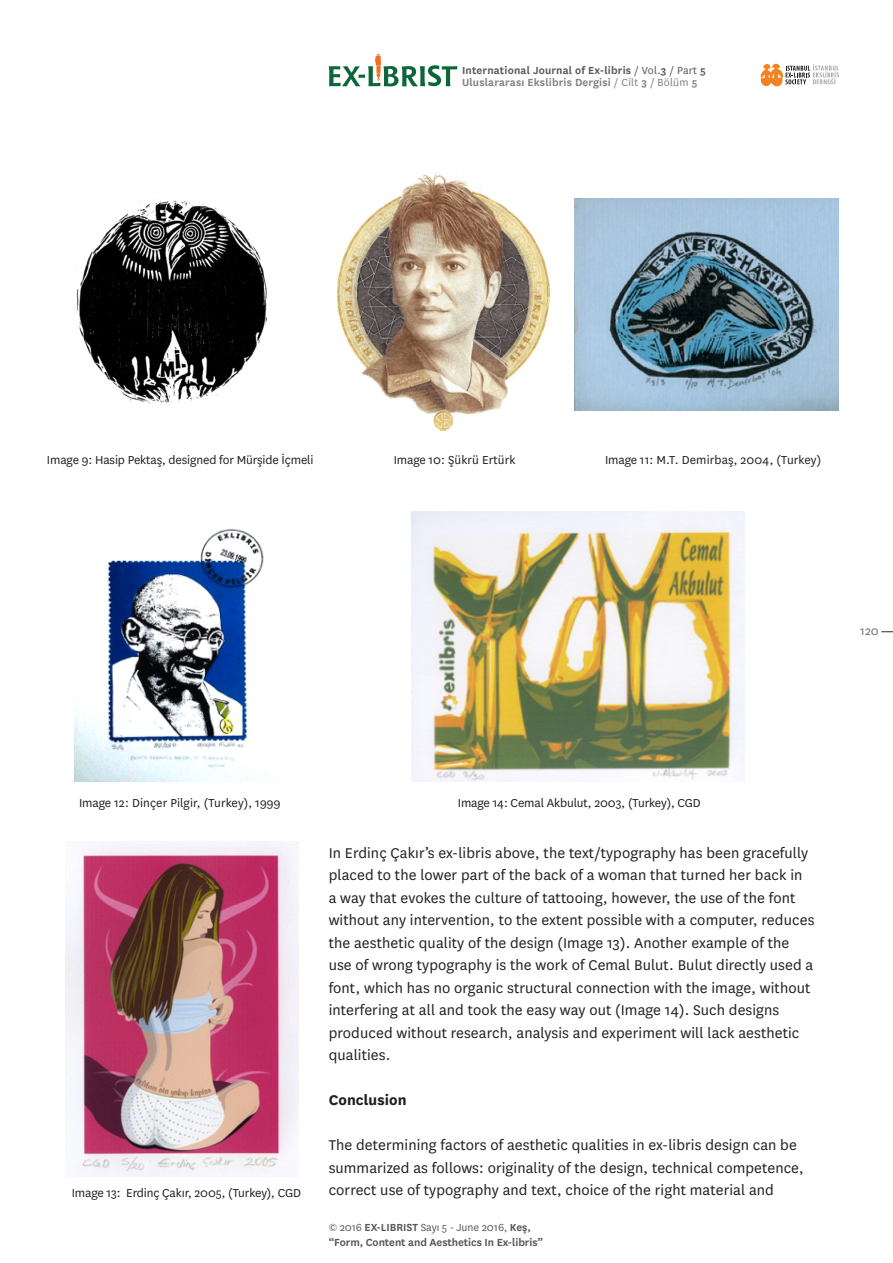
<style>
.page{position:relative;width:893px;height:1263px;background:#fff}
.page>*{position:absolute;margin:0;border:0;box-sizing:border-box;transform-origin:0 0}
.t1{font:16.5px/22.5px "National";letter-spacing:.005em;color:#231f20}
.t2{font:700 16.5px "National";letter-spacing:.005em;color:#231f20}
.t3{font:13.5px "National";letter-spacing:-.01em;color:#231f20}
.t4{font:13.5px "National";color:#6c6d70}
.t5{font:600 12px/12px "National";letter-spacing:.015em;color:#57585a}
.t6{font:600 12px/14.4px "National";letter-spacing:-.005em;color:#57585a}
.s1{font-weight:400}
.s2{color:#808285}
.s3{font-weight:400;color:#808285}
</style>
<div class="page">
<svg style="left:761px;top:64px;width:78px;height:22px"></svg>
<svg style="left:329px;top:54px;width:128px;height:32px"></svg>
<img style="left:75px;top:200px;width:193px;height:204px">
<img style="left:338px;top:171px;width:212px;height:259px">
<img style="left:574px;top:199px;width:265px;height:212px">
<img style="left:75px;top:529px;width:195px;height:253px">
<img style="left:66px;top:841px;width:232px;height:335px">
<img style="left:411px;top:512px;width:334px;height:270px">
<p class="t5" style="left:462px;top:63px;width:245px">International Journal of Ex-libris <span class="s1">/ Vol.</span>3 <span class="s1">/ Part</span> 5<br><span class="s2">Uluslararası Ekslibris Dergisi</span> <span class="s3">/ Cilt</span> <span class="s2">3</span> <span class="s3">/ Bölüm</span> <span class="s2">5</span></p>
<p class="t3" style="left:47px;top:451px;width:268px">Image 9: Hasip Pektaş, designed for Mürşide İçmeli</p>
<p class="t3" style="left:394px;top:451px;width:123px">Image 10: Şükrü Ertürk</p>
<p class="t3" style="left:605px;top:451px;width:218px">Image 11: M.T. Demirbaş, 2004, (Turkey)</p>
<p class="t4" style="left:860px;top:622px;width:20px">120</p>
<p class="t3" style="left:79px;top:794px;width:203px">Image 12: Dinçer Pilgir, (Turkey), 1999</p>
<p class="t3" style="left:72px;top:1184px;width:231px">Image 13: Erdinç Çakır, 2005, (Turkey), CGD</p>
<p class="t3" style="left:458px;top:794px;width:244px">Image 14: Cemal Akbulut, 2003, (Turkey), CGD</p>
<p class="t1" style="left:329px;top:840px;width:487px">In Erdinç Çakır’s ex-libris above, the text/typography has been gracefully placed to the lower part of the back of a woman that turned her back in<br>a way that evokes the culture of tattooing, however, the use of the font without any intervention, to the extent possible with a computer, reduces the aesthetic quality of the design (Image 13). Another example of the use of wrong typography is the work of Cemal Bulut. Bulut directly used a font, which has no organic structural connection with the image, without interfering at all and took the easy way out (Image 14). Such designs produced without research, analysis and experiment will lack aesthetic qualities.</p>
<p class="t2" style="left:329px;top:1088px;width:79px">Conclusion</p>
<p class="t1" style="left:329px;top:1133px;width:477px">The determining factors of aesthetic qualities in ex-libris design can be summarized as follows: originality of the design, technical competence, correct use of typography and text, choice of the right material and</p>
<p class="t6" style="left:329px;top:1220px;width:216px"><span class="s1">© 2016</span> EX-LIBRIST <span class="s1">Sayı 5 - June 2016,</span> Keş, “Form, Content and Aesthetics In Ex-libris”</p>
</div>
